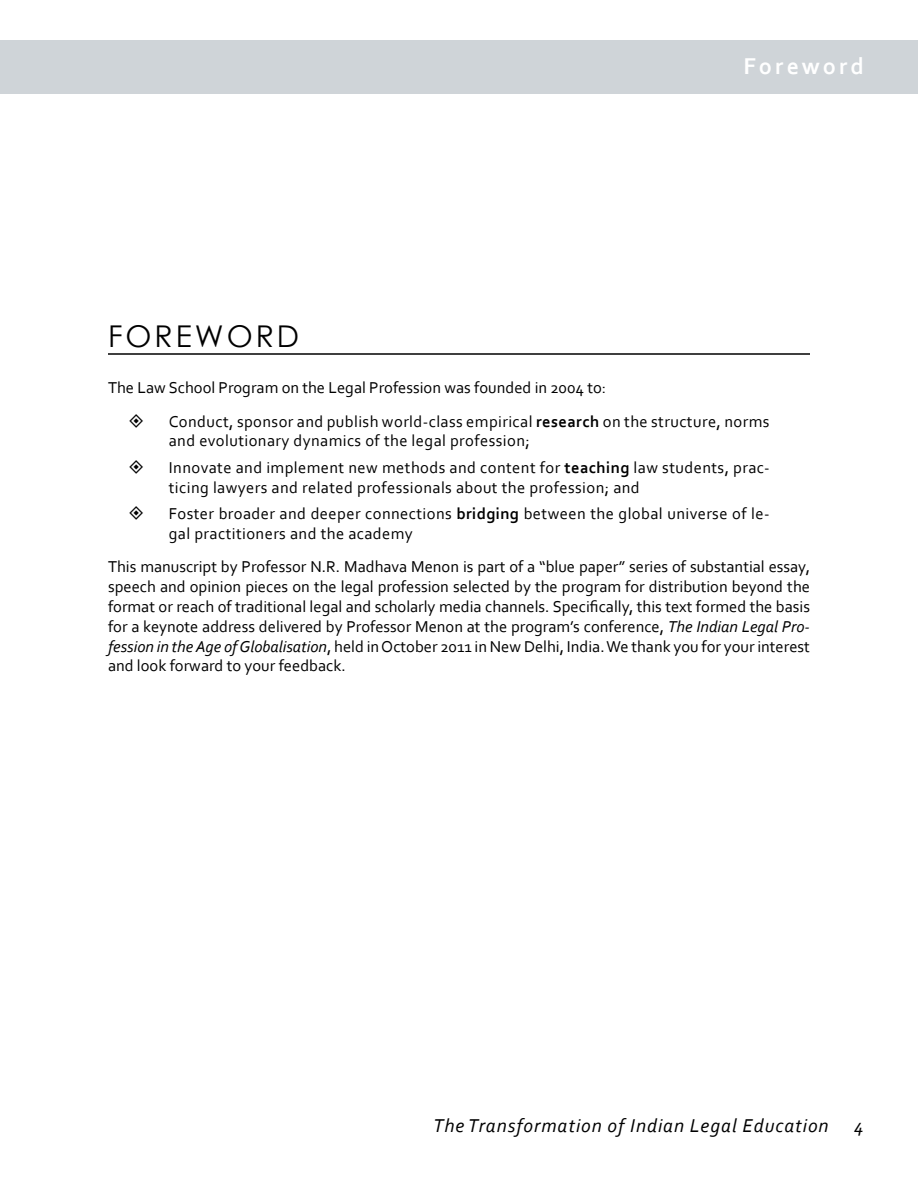
<style>
.page{position:relative;width:918px;height:1188px;background:#fff}
.page>*{position:absolute;margin:0;border:0;box-sizing:border-box;transform-origin:0 0}
.t1{font:30px "Century Gothic";letter-spacing:.1em;color:#000}
.t2{font:700 24px "Corbel";letter-spacing:.125em;color:#fff}
.t3{font:italic 19.5px "Corbel";letter-spacing:.05em;color:#000}
.t4{font:16.5px/19.8px "Corbel";letter-spacing:.025em;color:#000}
.t5{font:16.5px/33.3px "Corbel";color:#000}
.s1{font-weight:700}
.s2{font-style:italic}
</style>
<div class="page">
<div style="left:0;top:40px;width:918px;height:54px;background:#cfd4d8"></div>
<hr style="left:108px;top:353px;width:702px;height:2px;background:#000">
<h2 class="t2" style="left:743px;top:51px;width:122px">Foreword</h2>
<h1 class="t1" style="left:108px;top:317px;width:193px">FOREWORD</h1>
<p class="t4" style="left:169px;top:371px;width:602px;line-height:33.3px;text-indent:-61px">The Law School Program on the Legal Profession was founded in 2004 to:<br>Conduct, sponsor and publish world-class empirical <span class="s1">research</span> on the structure, norms</p>
<p class="t4" style="left:169px;top:427px;width:602px;line-height:26.5px">and evolutionary dynamics of the legal profession;<br>Innovate and implement new methods and content for <span class="s1">teaching</span> law students, prac-</p>
<p class="t4" style="left:169px;top:474px;width:602px;line-height:26.5px">ticing lawyers and related professionals about the profession; and<br>Foster broader and deeper connections <span class="s1">bridging</span> between the global universe of le-</p>
<p class="t5" style="left:108px;top:517px;width:703px;text-indent:61px">gal practitioners and the academy<br>This manuscript by Professor N.R. Madhava Menon is part of a “blue paper” series of substantial essay,</p>
<p class="t4" style="left:108px;top:576px;width:703px;text-align:justify">speech and opinion pieces on the legal profession selected by the program for distribution beyond the format or reach of traditional legal and scholarly media channels. Specifically, this text formed the basis for a keynote address delivered by Professor Menon at the program’s conference, <span class="s2">The Indian Legal Pro&shy;fession in the Age of Globalisation</span>, held in October 2011 in New Delhi, India. We thank you for your interest and look forward to your feedback.</p>
<p class="t3" style="left:433px;top:1114px;width:397px">The Transformation of Indian Legal Education</p>
<p class="t3" style="left:854px;top:1114px;width:11px">4</p>
</div>
